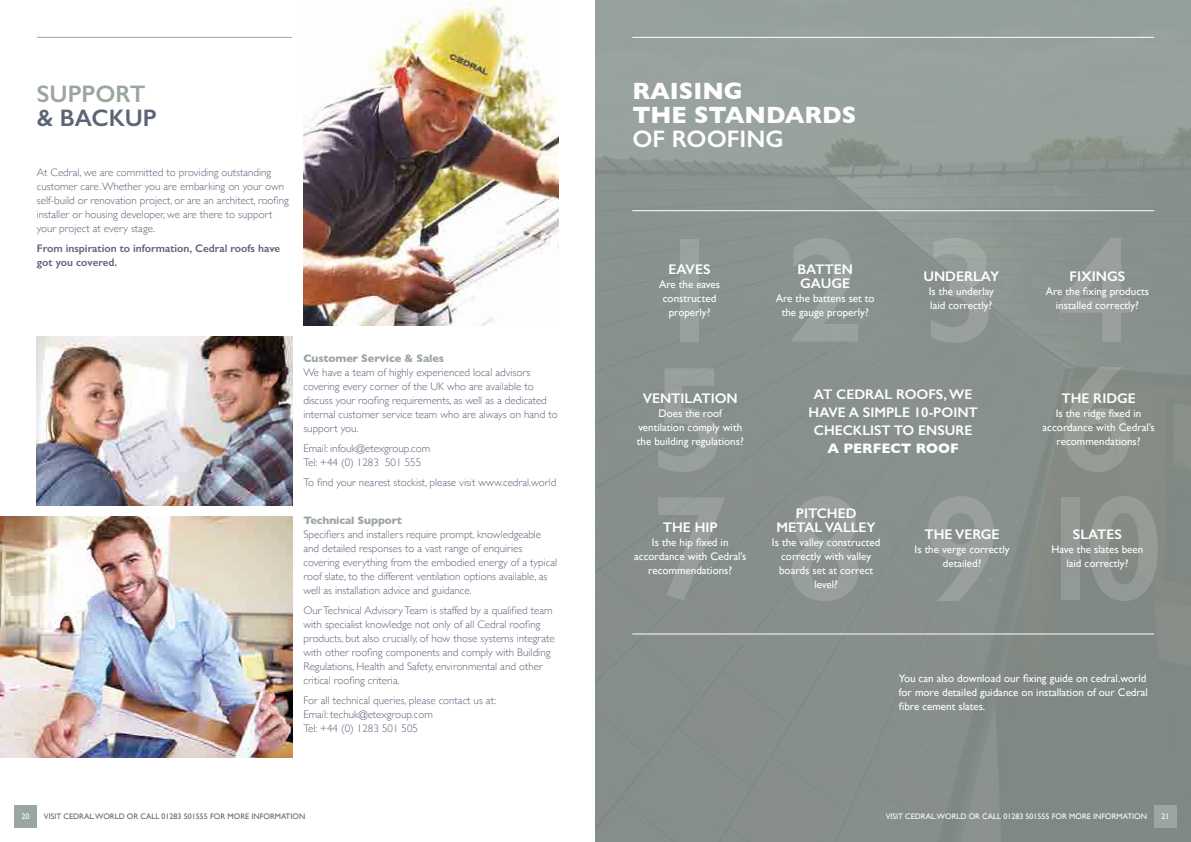
<style>
.page{position:relative;width:1191px;height:842px;background:#fff}
.page>*{position:absolute;margin:0;border:0;box-sizing:border-box;transform-origin:0 0}
.t1{font:600 150px/129px "Gill Sans";letter-spacing:.38em;color:#fff}
.t2{font:700 24px/24px "Gill Sans";color:#fff}
.t3{font:600 24px "Gill Sans";color:#fff}
.t4{font:600 24px "Gill Sans";color:#9ca6a1}
.t5{font:600 24px "Gill Sans";color:#5e6478}
.t6{font:600 14px/18px "Gill Sans";color:#fff;text-align:center}
.t7{font:700 14px "Gill Sans";color:#fff}
.t8{font:300 11px/14px "Gill Sans";color:#5e6478}
.t9{font:11px/14px "Gill Sans";color:#fff;text-align:center}
.t10{font:600 11px/14px "Gill Sans";color:#5e6478}
.t11{font:700 11px "Gill Sans";letter-spacing:-.01em;color:#9ca6a1}
.t12{font:8px "Gill Sans";color:#fff}
.t13{font:8px "Gill Sans";color:#5e6478}
</style>
<div class="page">
<img style="left:303px;top:0;width:255px;height:325px">
<img style="left:0;top:516px;width:292px;height:242px">
<div style="left:595px;top:0;width:596px;height:842px;background:linear-gradient(to bottom,#949e9a,#808783)"></div>
<hr style="left:37px;top:37px;width:255px;height:1px;background:#9ca6a1">
<div style="left:14px;top:805px;width:23px;height:23px;background:#9ca6a1"></div>
<img style="left:37px;top:337px;width:255px;height:168px">
<div style="left:1154px;top:805px;width:22px;height:23px;background:#9ca6a1"></div>
<hr style="left:632px;top:37px;width:522px;height:1px;background:#fff">
<hr style="left:632px;top:210px;width:522px;height:1px;background:#fff">
<hr style="left:632px;top:634px;width:522px;height:1px;background:#fff">
<h2 class="t4" style="left:37px;top:79px;width:110px">SUPPORT</h2>
<h2 class="t5" style="left:37px;top:103px;width:121px">&amp; BACKUP</h2>
<p class="t8" style="left:37px;top:165px;width:254px">At Cedral, we are committed to providing outstanding customer care. Whether you are embarking on your own self-build or renovation project, or are an architect, roofing installer or housing developer, we are there to support your project at every stage.</p>
<p class="t10" style="left:37px;top:241px;width:245px">From inspiration to information, Cedral roofs have got you covered.</p>
<p class="t11" style="left:303px;top:350px;width:142px">Customer Service &amp; Sales</p>
<p class="t8" style="left:303px;top:365px;width:256px">We have a team of highly experienced local advisors covering every corner of the UK who are available to discuss your roofing requirements, as well as a dedicated internal customer service team who are always on hand to support you.</p>
<p class="t8" style="left:303px;top:441px;width:128px">Email: infouk@etexgroup.com<br>Tel: +44 (0) 1283 501 555</p>
<p class="t8" style="left:303px;top:474px;width:255px">To find your nearest stockist, please visit www.cedral.world</p>
<p class="t11" style="left:303px;top:512px;width:100px">Technical Support</p>
<p class="t8" style="left:303px;top:527px;width:255px">Specifiers and installers require prompt, knowledgeable and detailed responses to a vast range of enquiries covering everything from the embodied energy of a typical roof slate, to the different ventilation options available, as well as installation advice and guidance.</p>
<p class="t8" style="left:303px;top:603px;width:253px">Our Technical Advisory Team is staffed by a qualified team with specialist knowledge not only of all Cedral roofing products, but also crucially, of how those systems integrate with other roofing components and comply with Building Regulations, Health and Safety, environmental and other critical roofing criteria.</p>
<p class="t8" style="left:303px;top:692px;width:194px">For all technical queries, please contact us at:<br>Email: techuk@etexgroup.com<br>Tel: +44 (0) 1283 501 505</p>
<p class="t12" style="left:22px;top:812px;width:9px">20</p>
<p class="t13" style="left:44px;top:812px;width:263px">VISIT CEDRAL.WORLD OR CALL 01283 501555 FOR MORE INFORMATION</p>
<h2 class="t2" style="left:632px;top:79px;width:225px">RAISING<br>THE STANDARDS</h2>
<h2 class="t3" style="left:632px;top:125px;width:153px">OF ROOFING</h2>
<h1 class="t1" style="left:649px;top:225px;width:515px">1234<br>5<br>78 910</h1>
<p class="t6" style="left:668px;top:260px;width:43px">EAVES</p>
<p class="t9" style="left:659px;top:277px;width:62px">Are the eaves constructed properly?</p>
<p class="t6" style="left:797px;top:262px;width:57px;line-height:14px;text-align:left">BATTEN<br>GAUGE</p>
<p class="t9" style="left:775px;top:291px;width:100px">Are the battens set to the gauge properly?</p>
<p class="t6" style="left:1069px;top:267px;width:57px">FIXINGS</p>
<p class="t9" style="left:1045px;top:284px;width:105px">Are the fixing products installed correctly?</p>
<p class="t6" style="left:923px;top:267px;width:77px">UNDERLAY</p>
<p class="t9" style="left:928px;top:284px;width:67px;text-align:left">Is the underlay laid correctly?</p>
<h1 class="t1" style="left:1057px;top:354px;width:81px">6</h1>
<p class="t6" style="left:808px;top:385px;width:171px">AT CEDRAL ROOFS, WE<br>HAVE A SIMPLE 10-POINT<br>CHECKLIST TO ENSURE</p>
<p class="t7" style="left:827px;top:437px;width:133px">A PERFECT ROOF</p>
<p class="t6" style="left:642px;top:389px;width:97px">VENTILATION</p>
<p class="t9" style="left:637px;top:406px;width:108px">Does the roof ventilation comply with the building regulations?</p>
<p class="t6" style="left:1061px;top:389px;width:76px">THE RIDGE</p>
<p class="t9" style="left:1042px;top:406px;width:113px">Is the ridge fixed in accordance with Cedral’s recommendations?</p>
<p class="t6" style="left:776px;top:506px;width:101px;line-height:14px">PITCHED<br>METAL VALLEY</p>
<p class="t9" style="left:772px;top:535px;width:110px">Is the valley constructed correctly with valley boards set at correct level?</p>
<p class="t6" style="left:663px;top:518px;width:56px">THE HIP</p>
<p class="t9" style="left:634px;top:535px;width:113px">Is the hip fixed in accordance with Cedral’s recommendations?</p>
<p class="t6" style="left:924px;top:525px;width:77px">THE VERGE</p>
<p class="t9" style="left:914px;top:542px;width:96px">Is the verge correctly detailed?</p>
<p class="t6" style="left:1072px;top:525px;width:51px">SLATES</p>
<p class="t9" style="left:1051px;top:542px;width:93px">Have the slates been laid correctly?</p>
<p class="t9" style="left:899px;top:671px;width:251px;text-align:left">You can also download our fixing guide on cedral.world for more detailed guidance on installation of our Cedral fibre cement slates.</p>
<p class="t12" style="left:885px;top:812px;width:263px">VISIT CEDRAL.WORLD OR CALL 01283 501555 FOR MORE INFORMATION</p>
<p class="t12" style="left:1161px;top:812px;width:9px">21</p>
</div>
